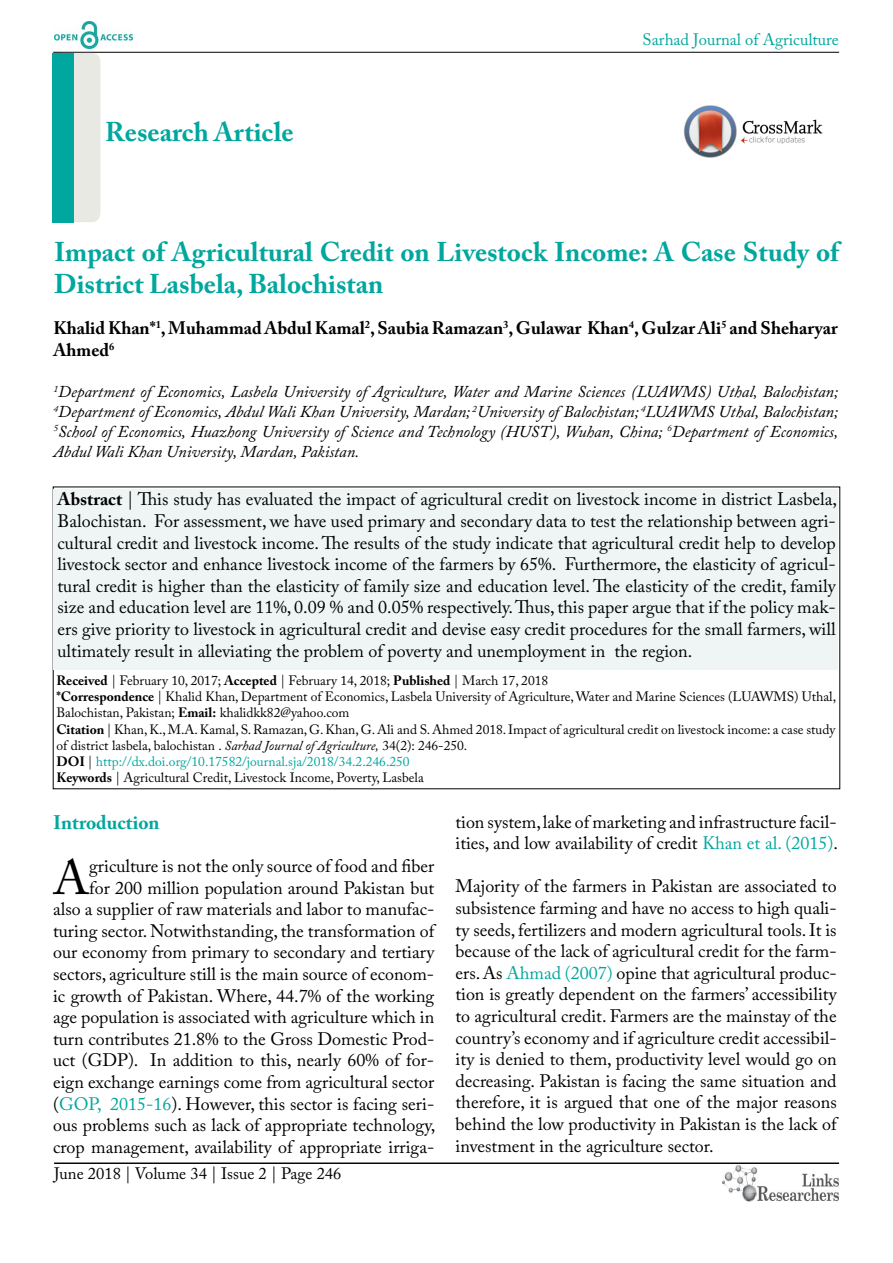
<style>
.page{position:relative;width:893px;height:1263px;background:#fff}
.page>*{position:absolute;margin:0;border:0;box-sizing:border-box;transform-origin:0 0}
.t1{font:48.45px "Adobe Caslon Pro";color:#000}
.t2{font:700 27px/32.4px "Adobe Caslon Pro";color:#00a79e}
.t3{font:700 19.5px "Adobe Caslon Pro";color:#00a79e}
.t4{font:18px/21.6px "Adobe Caslon Pro";color:#000;text-align:justify}
.t5{font:700 18px/21.6px "Adobe Caslon Pro";color:#000}
.t6{font:italic 16.5px/19.8px "Adobe Caslon Pro";color:#000;text-align:justify}
.t7{font:16.5px "Adobe Caslon Pro";color:#000}
.t8{font:16.5px "Adobe Caslon Pro";color:#00a79e}
.t9{font:13.5px/16.2px "Adobe Caslon Pro";color:#000}
.s1{font-weight:700}
.s2{font-style:italic}
.s3{color:#00a79e}
</style>
<div class="page">
<hr style="left:53px;top:52px;width:786px;height:1px;background:#000">
<img style="left:722px;top:1166px;width:117px;height:36px">
<img style="left:54px;top:22px;width:78px;height:27px">
<div style="left:54px;top:53px;width:46px;height:169px;background:#e9e9e4;border-radius:9px"></div>
<hr style="left:54px;top:1163px;width:785px;height:1px;background:#000">
<div style="left:53px;top:53px;width:21px;height:169px;background:#00a79e"></div>
<div style="left:54px;top:489px;width:784px;height:181px;background:#eef5f4"></div>
<img style="left:684px;top:105px;width:139px;height:53px">
<h2 class="t2" style="left:105px;top:116px;width:190px">Research Article</h2>
<p class="t8" style="left:643px;top:30px;width:198px">Sarhad Journal of Agriculture</p>
<h2 class="t2" style="left:54px;top:235px;width:786px">Impact of Agricultural Credit on Livestock Income: A Case Study of<br>District Lasbela, Balochistan</h2>
<p class="t5" style="left:53px;top:317px;width:786px">Khalid Khan*<sup>1</sup>, Muhammad Abdul Kamal<sup>2</sup>, Saubia Ramazan<sup>3</sup>, Gulawar Khan<sup>4</sup>, Gulzar Ali<sup>5</sup> and Sheharyar<br>Ahmed<sup>6</sup></p>
<p class="t6" style="left:53px;top:382px;width:786px"><sup>1</sup>Department of Economics, Lasbela University of Agriculture, Water and Marine Sciences (LUAWMS) Uthal, Balochistan; <sup>4</sup>Department of Economics, Abdul Wali Khan University, Mardan; <sup>2</sup>University of Balochistan; <sup>4</sup>LUAWMS Uthal, Balochistan; <sup>5</sup>School of Economics, Huazhong University of Science and Technology (HUST), Wuhan, China; <sup>6</sup>Department of Economics, Abdul Wali Khan University, Mardan, Pakistan.</p>
<p class="t4" style="left:58px;top:488px;width:781px"><span class="s1">Abstract</span> | This study has evaluated the impact of agricultural credit on livestock income in district Lasbela, Balochistan. For assessment, we have used primary and secondary data to test the relationship between agri&shy;cultural credit and livestock income. The results of the study indicate that agricultural credit help to develop livestock sector and enhance livestock income of the farmers by 65%. Furthermore, the elasticity of agricul&shy;tural credit is higher than the elasticity of family size and education level. The elasticity of the credit, family size and education level are 11%, 0.09 % and 0.05% respectively. Thus, this paper argue that if the policy mak&shy;ers give priority to livestock in agricultural credit and devise easy credit procedures for the small farmers, will ultimately result in alleviating the problem of poverty and unemployment in the region.</p>
<p class="t9" style="left:56px;top:672px;width:781px"><span class="s1">Received</span> | February 10, 2017; <span class="s1">Accepted</span> | February 14, 2018; <span class="s1">Published</span> | March 17, 2018<br><span class="s1">*Correspondence</span> | Khalid Khan, Department of Economics, Lasbela University of Agriculture, Water and Marine Sciences (LUAWMS) Uthal, Balochistan, Pakistan; <span class="s1">Email:</span> khalidkk82@yahoo.com<br><span class="s1">Citation</span> | Khan, K., M.A. Kamal, S. Ramazan, G. Khan, G. Ali and S. Ahmed 2018. Impact of agricultural credit on livestock income: a case study of district lasbela, balochistan . <span class="s2">Sarhad Journal of Agriculture,</span> 34(2): 246-250.<br><span class="s1">DOI</span> | <span class="s3">http://dx.doi.org/10.17582/journal.sja/2018/34.2.246.250<br></span><span class="s1">Keywords</span> | Agricultural Credit, Livestock Income, Poverty, Lasbela</p>
<p class="t3" style="left:53px;top:810px;width:108px">Introduction</p>
<h1 class="t1" style="left:53px;top:848px;width:37px">A</h1>
<p class="t4" style="left:53px;top:855px;width:384px;text-align:right">griculture is not the only source of food and fiber<br>for 200 million population around Pakistan but<br>also a supplier of raw materials and labor to manufac&shy;turing sector. Notwithstanding, the transformation of our economy from primary to secondary and tertiary sectors, agriculture still is the main source of econom&shy;ic growth of Pakistan. Where, 44.7% of the working age population is associated with agriculture which in turn contributes 21.8% to the Gross Domestic Prod&shy;uct (GDP). In addition to this, nearly 60% of for&shy;eign exchange earnings come from agricultural sector (<span class="s3">GOP, 2015-16</span>). However, this sector is facing seri&shy;ous problems such as lack of appropriate technology, crop management, availability of appropriate irriga-</p>
<p class="t7" style="left:54px;top:1164px;width:289px">June 2018 | Volume 34 | Issue 2 | Page 246</p>
<p class="t4" style="left:456px;top:810px;width:384px">tion system, lake of marketing and infrastructure facil&shy;ities, and low availability of credit <span class="s3">Khan et al. (2015)</span>.</p>
<p class="t4" style="left:456px;top:875px;width:383px">Majority of the farmers in Pakistan are associated to subsistence farming and have no access to high quali&shy;ty seeds, fertilizers and modern agricultural tools. It is because of the lack of agricultural credit for the farm&shy;ers. As <span class="s3">Ahmad (2007)</span> opine that agricultural produc&shy;tion is greatly dependent on the farmers’ accessibility to agricultural credit. Farmers are the mainstay of the country’s economy and if agriculture credit accessibil&shy;ity is denied to them, productivity level would go on decreasing. Pakistan is facing the same situation and therefore, it is argued that one of the major reasons behind the low productivity in Pakistan is the lack of investment in the agriculture sector.</p>
</div>
